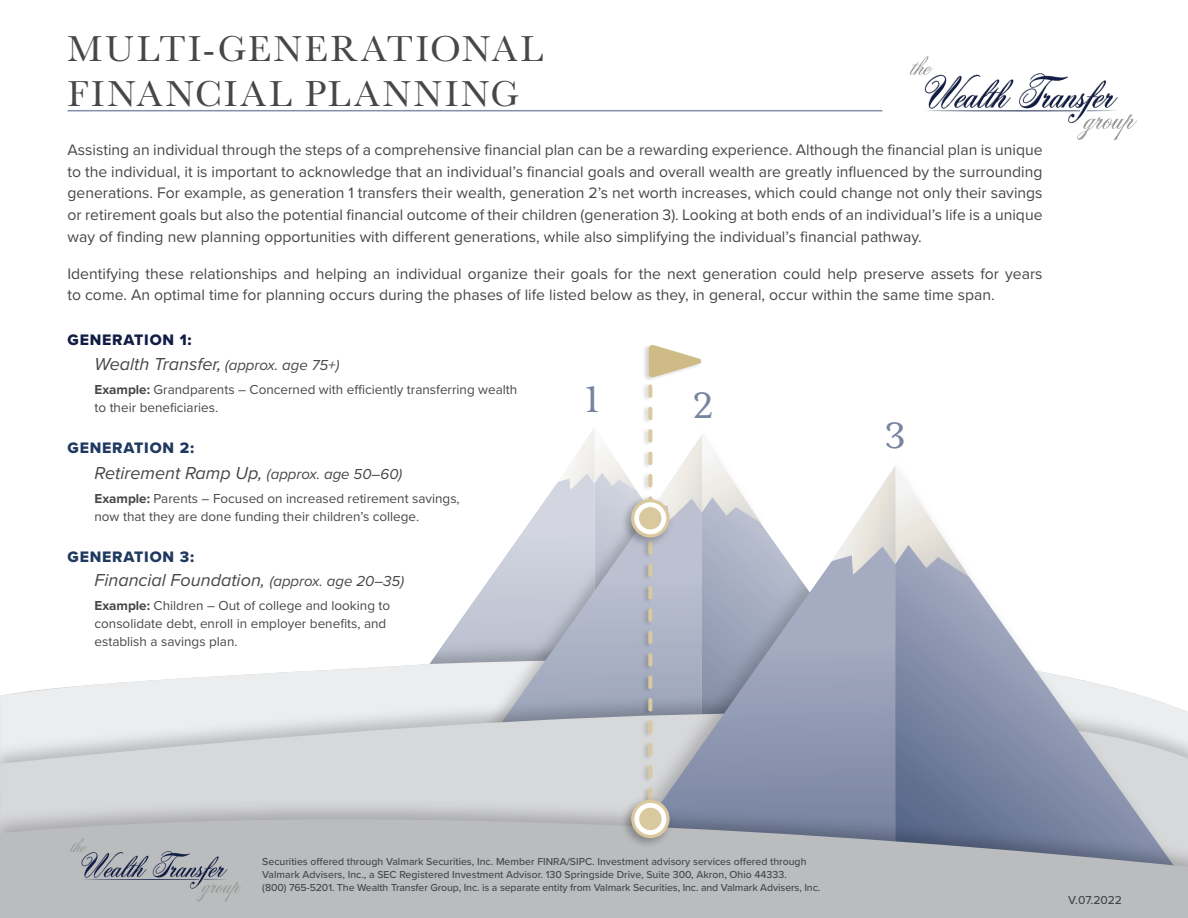
<style>
.page{position:relative;width:1188px;height:918px;background:#fff}
.page>*{position:absolute;margin:0;border:0;box-sizing:border-box;transform-origin:0 0}
.t1{font:42px "Mrs Eaves XL Serif OT";color:#7785a0}
.t2{font:37.5px/45px "Baskerville";letter-spacing:.07em;color:#464748}
.t3{font:italic 18px "Proxima Nova";color:#464748}
.t4{font:15.75px/21.8px "Proxima Nova";color:#464748;text-align:justify}
.t5{font:15.75px "Proxima Nova Extrabld";letter-spacing:.05em;color:#1f3960}
.t6{font:15.75px "Proxima Nova Extrabld";letter-spacing:.05em;color:#121d47}
.t7{font:13.5px/18px "Proxima Nova";color:#464748}
.t8{font:500 12px "Proxima Nova";color:#464748}
.t9{font:500 10.5px/12.8px "Proxima Nova";color:#464748}
.s1{font-size:15px}
.s2{font-weight:700}
</style>
<div class="page">
<svg style="left:60px;top:664px;width:367px;height:24px;fill:#ebedee"></svg>
<svg style="left:0;top:693px;width:427px;height:100px;background:#dddee0"></svg>
<svg style="left:969px;top:576px;width:219px;height:217px"></svg>
<svg style="left:0;top:801px;width:1188px;height:117px;background:#b4b7bb"></svg>
<img style="left:618px;top:835px;width:58px;height:16px">
<div style="left:631px;top:800px;width:39px;height:38px;background:#dac89f;border-radius:50%"></div>
<svg style="left:427px;top:386px;width:542px;height:449px"></svg>
<img style="left:644px;top:347px;width:2px;height:31px">
<svg style="left:646px;top:345px;width:55px;height:35px"></svg>
<hr style="left:68px;top:110px;width:814px;height:1px;background:#868eab">
<svg style="left:70px;top:838px;width:172px;height:64px;background:#abadb2"></svg>
<svg style="left:910px;top:56px;width:227px;height:84px"></svg>
<h2 class="t2" style="left:68px;top:27px;width:477px">MULTI-GENERATIONAL<br>FINANCIAL PLANNING</h2>
<p class="t4" style="left:68px;top:138px;width:977px">Assisting an individual through the steps of a comprehensive financial plan can be a rewarding experience. Although the financial plan is unique to the individual, it is important to acknowledge that an individual’s financial goals and overall wealth are greatly influenced by the surrounding generations. For example, as generation 1 transfers their wealth, generation 2’s net worth increases, which could change not only their savings or retirement goals but also the potential financial outcome of their children (generation 3). Looking at both ends of an individual’s life is a unique way of finding new planning opportunities with different generations, while also simplifying the individual’s financial pathway.</p>
<p class="t4" style="left:68px;top:262px;width:977px">Identifying these relationships and helping an individual organize their goals for the next generation could help preserve assets for years to come. An optimal time for planning occurs during the phases of life listed below as they, in general, occur within the same time span.</p>
<p class="t6" style="left:68px;top:328px;width:126px">GENERATION 1:</p>
<p class="t3" style="left:94px;top:351px;width:246px">Wealth Transfer, <span class="s1">(approx. age 75+)</span></p>
<p class="t7" style="left:94px;top:380px;width:424px"><span class="s2">Example:</span> Grandparents – Concerned with efficiently transferring wealth to their beneficiaries.</p>
<p class="t5" style="left:68px;top:436px;width:128px">GENERATION 2:</p>
<p class="t3" style="left:94px;top:460px;width:309px">Retirement Ramp Up, <span class="s1">(approx. age 50–60)</span></p>
<p class="t7" style="left:94px;top:489px;width:367px"><span class="s2">Example:</span> Parents – Focused on increased retirement savings, now that they are done funding their children’s college.</p>
<p class="t5" style="left:68px;top:545px;width:128px">GENERATION 3:</p>
<p class="t3" style="left:94px;top:567px;width:311px">Financial Foundation, <span class="s1">(approx. age 20–35)</span></p>
<p class="t7" style="left:94px;top:596px;width:297px"><span class="s2">Example:</span> Children – Out of college and looking to consolidate debt, enroll in employer benefits, and establish a savings plan.</p>
<h1 class="t1" style="left:585px;top:376px;width:16px">1</h1>
<h1 class="t1" style="left:693px;top:382px;width:22px">2</h1>
<h1 class="t1" style="left:885px;top:412px;width:23px">3</h1>
<p class="t9" style="left:262px;top:855px;width:560px">Securities offered through Valmark Securities, Inc. Member FINRA/SIPC. Investment advisory services offered through<br>Valmark Advisers, Inc., a SEC Registered Investment Advisor. 130 Springside Drive, Suite 300, Akron, Ohio 44333.<br>(800) 765-5201. The Wealth Transfer Group, Inc. is a separate entity from Valmark Securities, Inc. and Valmark Advisers, Inc.</p>
<p class="t8" style="left:1068px;top:891px;width:55px">V.07.2022</p>
</div>
